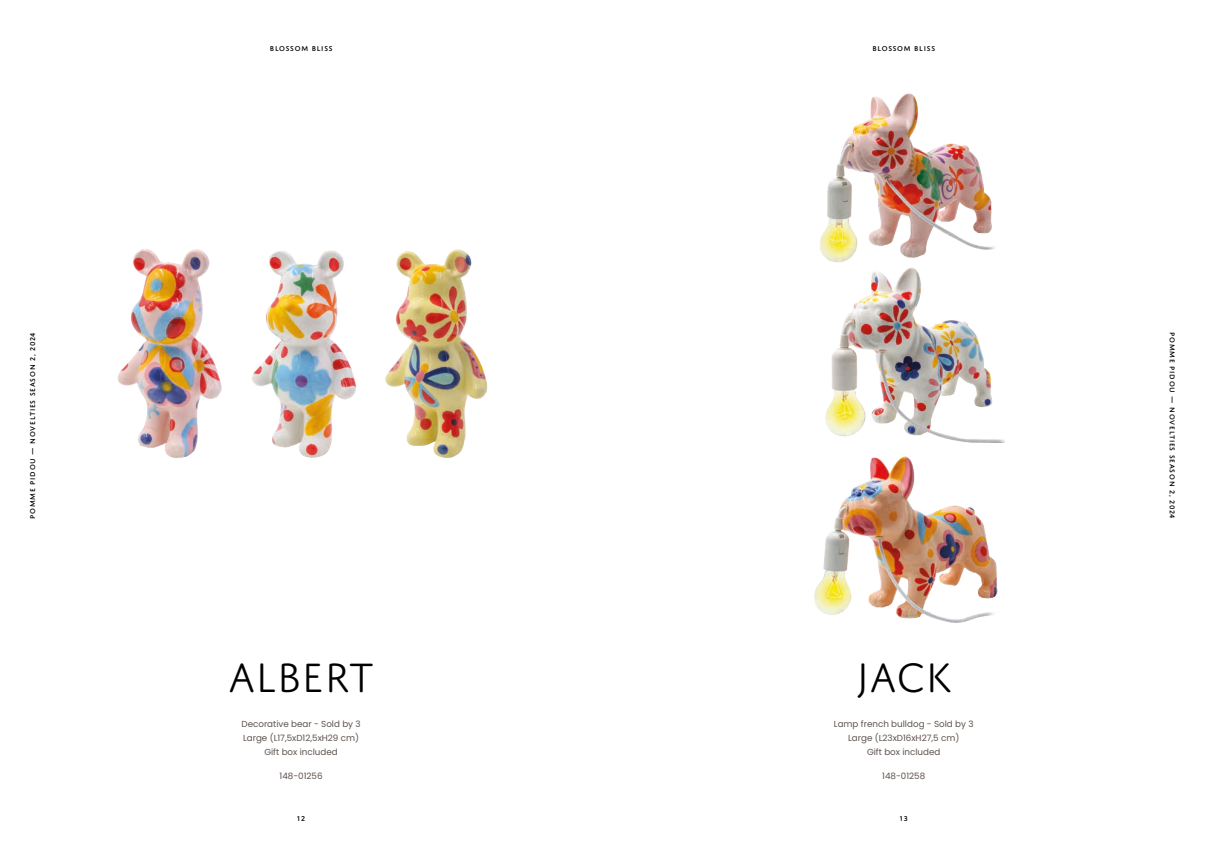
<style>
.page{position:relative;width:1205px;height:851px;background:#fff}
.page>*{position:absolute;margin:0;border:0;box-sizing:border-box;transform-origin:0 0}
.t1{font:300 43.75px "Domus Titling";color:#000}
.t2{font:8.75px/13.8px "Poppins";color:#5d524d;text-align:center}
.t3{font:500 7.5px "Domus Titling";letter-spacing:.1em;color:#000}
</style>
<div class="page">
<img style="left:117px;top:249px;width:105px;height:209px">
<img style="left:252px;top:250px;width:104px;height:208px">
<img style="left:385px;top:249px;width:103px;height:209px">
<img style="left:820px;top:93px;width:175px;height:164px">
<img style="left:825px;top:257px;width:168px;height:180px">
<img style="left:814px;top:437px;width:191px;height:186px">
<p class="t3" style="left:28px;top:518px;width:188px;rotate:-90deg">POMME PIDOU — NOVELTIES season 2, 2024</p>
<p class="t3" style="left:270px;top:44px;width:64px">BLOSSOM BLISS</p>
<p class="t3" style="left:872px;top:44px;width:64px">BLOSSOM BLISS</p>
<h1 class="t1" style="left:228px;top:653px;width:148px">ALBERT</h1>
<h1 class="t1" style="left:856px;top:653px;width:97px">JACK</h1>
<p class="t2" style="left:241px;top:717px;width:121px">Decorative bear - Sold by 3<br>Large (L17,5xD12,5xH29 cm)<br>Gift box included</p>
<p class="t2" style="left:834px;top:717px;width:141px">Lamp french bulldog - Sold by 3<br>Large (L23xD16xH27,5 cm)<br>Gift box included</p>
<p class="t2" style="left:280px;top:769px;width:45px">148-01256</p>
<p class="t2" style="left:882px;top:769px;width:44px">148-01258</p>
<p class="t3" style="left:297px;top:813px;width:10px">12</p>
<p class="t3" style="left:900px;top:813px;width:10px">13</p>
<p class="t3" style="left:1176px;top:332px;width:188px;rotate:90deg">POMME PIDOU — NOVELTIES season 2, 2024</p>
</div>
